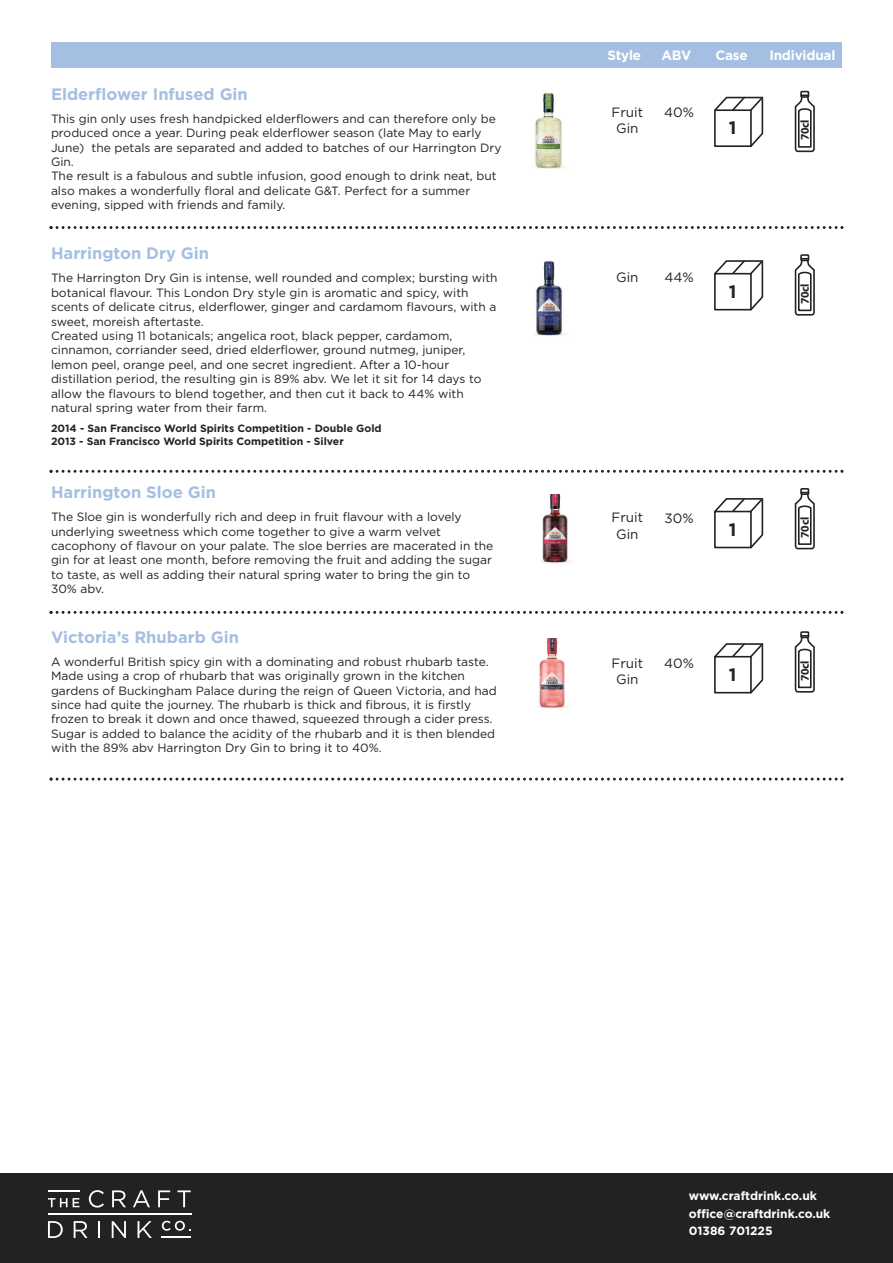
<style>
.page{position:relative;width:893px;height:1263px;background:#fff}
.page>*{position:absolute;margin:0;border:0;box-sizing:border-box;transform-origin:0 0}
.t1{font:700 18px "Gotham";color:#232122}
.t2{font:700 16.5px "Gotham";color:#a5bfe2}
.t3{font:13.5px/16.2px "Gotham";color:#232122;text-align:center}
.t4{font:700 13.5px "Gotham";letter-spacing:-.015em;color:#fff}
.t5{font:12px/14.4px "Gotham";color:#232122}
.t6{font:700 12px/17.4px "Gotham";color:#fff}
.t7{font:700 11.7px "Myriad Pro";letter-spacing:-.03em;color:#232122}
.t8{font:700 10.5px/12.6px "Gotham";color:#232122}
</style>
<div class="page">
<div style="left:0;top:1174px;width:893px;height:89px;background:#232122"></div>
<svg style="left:89px;top:1190px;width:15px;height:17px"></svg>
<svg style="left:112px;top:1190px;width:14px;height:17px"></svg>
<svg style="left:133px;top:1190px;width:17px;height:17px"></svg>
<svg style="left:158px;top:1190px;width:12px;height:17px"></svg>
<svg style="left:177px;top:1190px;width:14px;height:17px"></svg>
<svg style="left:48px;top:1221px;width:15px;height:17px"></svg>
<svg style="left:74px;top:1221px;width:14px;height:17px"></svg>
<svg style="left:98px;top:1221px;width:2px;height:17px"></svg>
<svg style="left:112px;top:1221px;width:14px;height:17px"></svg>
<svg style="left:138px;top:1221px;width:14px;height:17px"></svg>
<svg style="left:48px;top:1198px;width:31px;height:9px"></svg>
<svg style="left:162px;top:1221px;width:29px;height:10px"></svg>
<hr style="left:48px;top:1190px;width:31px;height:2px;background:#fff">
<hr style="left:48px;top:1213px;width:143px;height:2px;background:#fff">
<hr style="left:162px;top:1236px;width:29px;height:2px;background:#fff">
<img style="left:534px;top:93px;width:32px;height:76px">
<img style="left:542px;top:495px;width:30px;height:68px">
<img style="left:538px;top:639px;width:31px;height:69px">
<svg style="left:795px;top:91px;width:20px;height:61px"></svg>
<svg style="left:715px;top:97px;width:48px;height:49px"></svg>
<div style="left:715px;top:110px;width:36px;height:36px;background:#fff"></div>
<div style="left:714px;top:109px;width:38px;height:38px;border:2px solid #232122"></div>
<svg style="left:714px;top:260px;width:49px;height:50px"></svg>
<div style="left:715px;top:274px;width:36px;height:36px;background:#fff"></div>
<div style="left:714px;top:273px;width:38px;height:37px;border:2px solid #232122"></div>
<svg style="left:714px;top:498px;width:49px;height:50px"></svg>
<div style="left:715px;top:511px;width:36px;height:36px;background:#fff"></div>
<div style="left:714px;top:511px;width:38px;height:37px;border:2px solid #232122"></div>
<svg style="left:714px;top:643px;width:49px;height:50px"></svg>
<div style="left:715px;top:657px;width:36px;height:36px;background:#fff"></div>
<div style="left:714px;top:656px;width:38px;height:37px;border:2px solid #232122"></div>
<svg style="left:50px;top:226px;width:793px;height:3px"></svg>
<svg style="left:50px;top:470px;width:793px;height:3px"></svg>
<svg style="left:50px;top:611px;width:793px;height:3px"></svg>
<svg style="left:50px;top:778px;width:793px;height:3px"></svg>
<div style="left:51px;top:43px;width:791px;height:25px;background:#a5bfe2"></div>
<svg style="left:795px;top:254px;width:20px;height:62px"></svg>
<svg style="left:795px;top:488px;width:20px;height:61px"></svg>
<svg style="left:795px;top:631px;width:20px;height:62px"></svg>
<img style="left:535px;top:261px;width:31px;height:75px">
<h2 class="t2" style="left:51px;top:88px;width:198px">elderflower infused Gin</h2>
<p class="t5" style="left:51px;top:112px;width:452px">This gin only uses fresh handpicked elderflowers and can therefore only be produced once a year. During peak elderflower season (late May to early June) the petals are separated and added to batches of our Harrington Dry Gin.<br>The result is a fabulous and subtle infusion, good enough to drink neat, but also makes a wonderfully floral and delicate G&amp;T. Perfect for a summer evening, sipped with friends and family.</p>
<h2 class="t2" style="left:51px;top:247px;width:160px">harrington Dry Gin</h2>
<p class="t5" style="left:51px;top:272px;width:448px">The Harrington Dry Gin is intense, well rounded and complex; bursting with botanical flavour. This London Dry style gin is aromatic and spicy, with scents of delicate citrus, elderflower, ginger and cardamom flavours, with a sweet, moreish aftertaste.<br>Created using 11 botanicals; angelica root, black pepper, cardamom, cinnamon, corriander seed, dried elderflower, ground nutmeg, juniper, lemon peel, orange peel, and one secret ingredient. After a 10-hour distillation period, the resulting gin is 89% abv. We let it sit for 14 days to allow the flavours to blend together, and then cut it back to 44% with natural spring water from their farm.</p>
<p class="t8" style="left:51px;top:423px;width:332px">2014 - san Francisco World spirits Competition - Double Gold<br>2013 - san Francisco World spirits Competition - silver</p>
<h2 class="t2" style="left:51px;top:487px;width:167px">harrington sloe Gin</h2>
<p class="t5" style="left:51px;top:511px;width:444px">The Sloe gin is wonderfully rich and deep in fruit flavour with a lovely underlying sweetness which come together to give a warm velvet cacophony of flavour on your palate. The sloe berries are macerated in the gin for at least one month, before removing the fruit and adding the sugar to taste, as well as adding their natural spring water to bring the gin to 30% abv.</p>
<h2 class="t2" style="left:51px;top:631px;width:189px">Victoria’s rhubarb Gin</h2>
<p class="t5" style="left:51px;top:655px;width:447px">A wonderful British spicy gin with a dominating and robust rhubarb taste.<br>Made using a crop of rhubarb that was originally grown in the kitchen gardens of Buckingham Palace during the reign of Queen Victoria, and had since had quite the journey. The rhubarb is thick and fibrous, it is firstly frozen to break it down and once thawed, squeezed through a cider press.<br>Sugar is added to balance the acidity of the rhubarb and it is then blended with the 89% abv Harrington Dry Gin to bring it to 40%.</p>
<p class="t4" style="left:607px;top:51px;width:35px">style</p>
<p class="t4" style="left:661px;top:51px;width:31px">aBV</p>
<p class="t4" style="left:715px;top:51px;width:34px">Case</p>
<p class="t4" style="left:769px;top:51px;width:68px">individual</p>
<p class="t3" style="left:611px;top:106px;width:33px">Fruit<br>Gin</p>
<p class="t3" style="left:664px;top:106px;width:31px">40%</p>
<h1 class="t1" style="left:729px;top:122px;width:9px">1</h1>
<p class="t3" style="left:616px;top:270px;width:24px">Gin</p>
<p class="t3" style="left:664px;top:270px;width:31px">44%</p>
<h1 class="t1" style="left:729px;top:285px;width:9px">1</h1>
<p class="t7" style="left:800px;top:140px;width:22px;rotate:-90deg">70cl</p>
<p class="t7" style="left:800px;top:304px;width:22px;rotate:-90deg">70cl</p>
<p class="t3" style="left:611px;top:511px;width:33px">Fruit<br>Gin</p>
<p class="t3" style="left:665px;top:511px;width:31px">30%</p>
<h1 class="t1" style="left:729px;top:523px;width:9px">1</h1>
<p class="t3" style="left:611px;top:656px;width:33px">Fruit<br>Gin</p>
<p class="t3" style="left:664px;top:656px;width:31px">40%</p>
<h1 class="t1" style="left:729px;top:668px;width:9px">1</h1>
<p class="t7" style="left:800px;top:538px;width:22px;rotate:-90deg">70cl</p>
<p class="t7" style="left:800px;top:681px;width:22px;rotate:-90deg">70cl</p>
<p class="t6" style="left:689px;top:1188px;width:143px">www.craftdrink.co.uk office@craftdrink.co.uk<br>01386 701225</p>
</div>
